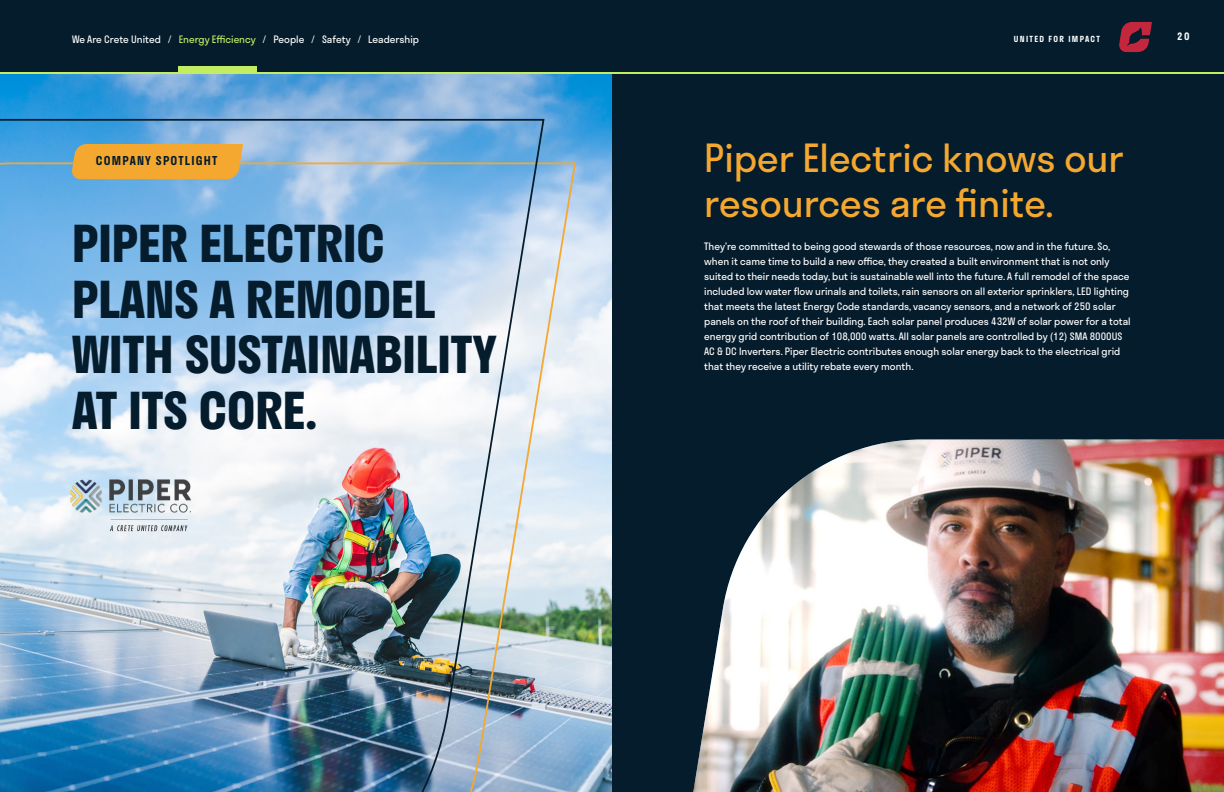
<style>
.page{position:relative;width:1224px;height:792px;background:#051c2c}
.page>*{position:absolute;margin:0;border:0;box-sizing:border-box;transform-origin:0 0}
.t1{font:700 49.7px/55.6px "Stratos";color:#051c2c}
.t2{font:38px/45px "Stratos";color:#f5a830}
.t3{font:600 12px "Stratos";letter-spacing:.1em;color:#051c2c}
.t4{font:10px/15px "Stratos";color:#fff}
.t5{font:600 10px "Stratos";color:#fff}
.t6{font:600 8.2px "Stratos";letter-spacing:.16em;color:#fff}
.s1{color:#c2ed63}
</style>
<div class="page">
<svg style="left:1119px;top:22px;width:33px;height:30px"></svg>
<img style="left:0;top:74px;width:612px;height:718px">
<img style="left:693px;top:440px;width:531px;height:352px">
<svg style="left:546px;top:161px;width:31px;height:631px"></svg>
<img style="left:0;top:118px;width:546px;height:674px">
<hr style="left:0;top:72px;width:1224px;height:2px;background:#c2ed63">
<div style="left:71px;top:144px;width:172px;height:35px;background:#f5a830"></div>
<img style="left:63px;top:468px;width:135px;height:64px">
<div style="left:178px;top:67px;width:78px;height:7px;background:#c2ed63"></div>
<p class="t4" style="left:72px;top:32px;width:349px">We Are Crete United / <span class="s1">Energy Efficiency</span> / People / Safety / Leadership</p>
<p class="t5" style="left:1177px;top:28px;width:14px">20</p>
<p class="t6" style="left:1014px;top:32px;width:88px">UNITED FOR IMPACT</p>
<p class="t3" style="left:96px;top:151px;width:123px">COMPANY SPOTLIGHT</p>
<h1 class="t1" style="left:72px;top:214px;width:426px">PIPER ELECTRIC<br>PLANS A REMODEL<br>WITH SUSTAINABILITY<br>AT ITS CORE.</h1>
<h2 class="t2" style="left:704px;top:134px;width:421px">Piper Electric knows our resources are finite.</h2>
<p class="t4" style="left:704px;top:239px;width:428px">They’re committed to being good stewards of those resources, now and in the future. So, when it came time to build a new office, they created a built environment that is not only suited to their needs today, but is sustainable well into the future. A full remodel of the space included low water flow urinals and toilets, rain sensors on all exterior sprinklers, LED lighting that meets the latest Energy Code standards, vacancy sensors, and a network of 250 solar panels on the roof of their building. Each solar panel produces 432W of solar power for a total energy grid contribution of 108,000 watts. All solar panels are controlled by (12) SMA 8000US AC &amp; DC Inverters. Piper Electric contributes enough solar energy back to the electrical grid that they receive a utility rebate every month.</p>
</div>
